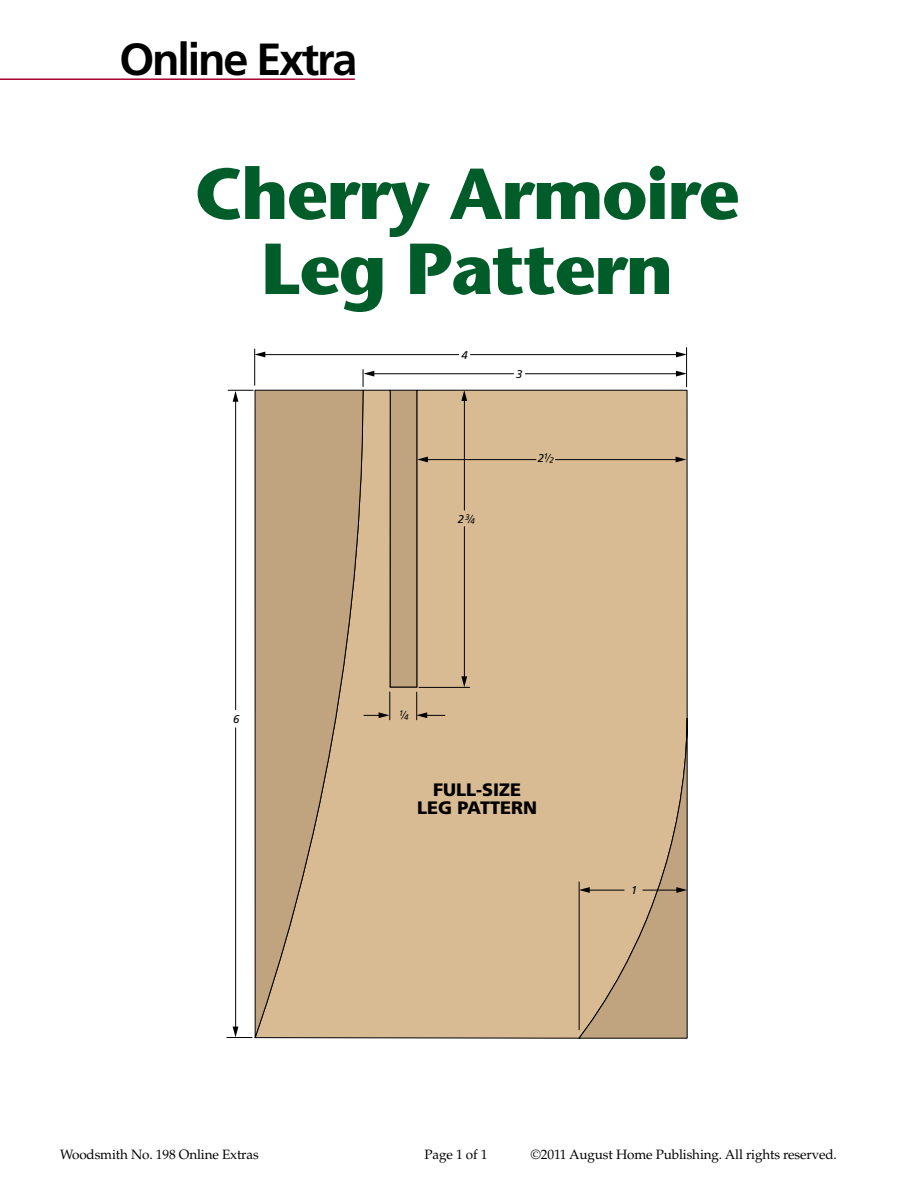
<style>
.page{position:relative;width:918px;height:1188px;background:#fff}
.page>*{position:absolute;margin:0;border:0;box-sizing:border-box;transform-origin:0 0}
.t1{font:700 72px/75px "Stone Sans Std";letter-spacing:-.025em;color:#005c28;text-align:center}
.t2{font:700 45px "Frutiger LT Std";letter-spacing:-.05em;color:#000}
.t3{font:900 18px/18px "Frutiger";color:#000;text-align:center}
.t4{font:13.5px "Palatino LT Std";letter-spacing:-.01em;color:#000}
.t5{font:italic 11.25px "Frutiger FE";color:#000}
.t6{font:italic 11.25px "Frutiger";color:#000}
.s1{font-family:"Frutiger"}
</style>
<div class="page">
<hr style="left:0;top:78px;width:355px;height:2px;background:#a90533">
<svg style="left:254px;top:390px;width:434px;height:649px;background:#cfb28c"></svg>
<hr style="left:686px;top:348px;width:1px;height:39px;background:#000">
<hr style="left:254px;top:349px;width:1px;height:36px;background:#000">
<hr style="left:419px;top:687px;width:51px;height:1px;background:#000">
<hr style="left:579px;top:882px;width:1px;height:148px;background:#000">
<hr style="left:263px;top:354px;width:196px;height:1px;background:#000">
<svg style="left:255px;top:352px;width:10px;height:5px"></svg>
<hr style="left:470px;top:354px;width:208px;height:1px;background:#000">
<svg style="left:676px;top:352px;width:11px;height:5px"></svg>
<hr style="left:372px;top:373px;width:142px;height:1px;background:#000">
<hr style="left:525px;top:373px;width:153px;height:1px;background:#000">
<svg style="left:676px;top:371px;width:11px;height:6px"></svg>
<hr style="left:426px;top:459px;width:110px;height:1px;background:#000">
<hr style="left:556px;top:459px;width:122px;height:1px;background:#000">
<svg style="left:676px;top:457px;width:10px;height:5px"></svg>
<svg style="left:363px;top:370px;width:82px;height:350px;background:#cbb08d"></svg>
<hr style="left:464px;top:527px;width:1px;height:151px;background:#000">
<svg style="left:461px;top:676px;width:6px;height:11px"></svg>
<hr style="left:464px;top:399px;width:1px;height:111px;background:#000">
<svg style="left:461px;top:390px;width:6px;height:11px"></svg>
<hr style="left:235px;top:728px;width:1px;height:301px;background:#000">
<svg style="left:227px;top:1027px;width:25px;height:11px"></svg>
<hr style="left:235px;top:400px;width:1px;height:310px;background:#000">
<svg style="left:228px;top:390px;width:25px;height:12px"></svg>
<hr style="left:588px;top:890px;width:36px;height:1px;background:#000">
<svg style="left:579px;top:887px;width:11px;height:6px"></svg>
<hr style="left:643px;top:890px;width:35px;height:1px;background:#000">
<svg style="left:676px;top:887px;width:11px;height:6px"></svg>
<h2 class="t2" style="left:120px;top:33px;width:239px">Online Extra</h2>
<h1 class="t1" style="left:195px;top:156px;width:547px">Cherry Armoire<br>Leg Pattern</h1>
<p class="t6" style="left:233px;top:713px;width:8px">6</p>
<p class="t6" style="left:462px;top:348px;width:8px">4</p>
<p class="t5" style="left:458px;top:514px;width:18px"><span class="s1">2</span>#/4</p>
<p class="t6" style="left:516px;top:367px;width:8px">3</p>
<p class="t5" style="left:538px;top:453px;width:17px"><span class="s1">2</span>!/2</p>
<p class="t5" style="left:399px;top:711px;width:11px">!/4</p>
<h3 class="t3" style="left:417px;top:781px;width:121px">FULL-SIZE<br>LEG PATTERN</h3>
<p class="t6" style="left:631px;top:884px;width:8px">1</p>
<p class="t4" style="left:60px;top:1147px;width:200px">Woodsmith No. 198 Online Extras</p>
<p class="t4" style="left:425px;top:1147px;width:65px">Page 1 of 1</p>
<p class="t4" style="left:531px;top:1147px;width:308px">©2011 August Home Publishing. All rights reserved.</p>
</div>
